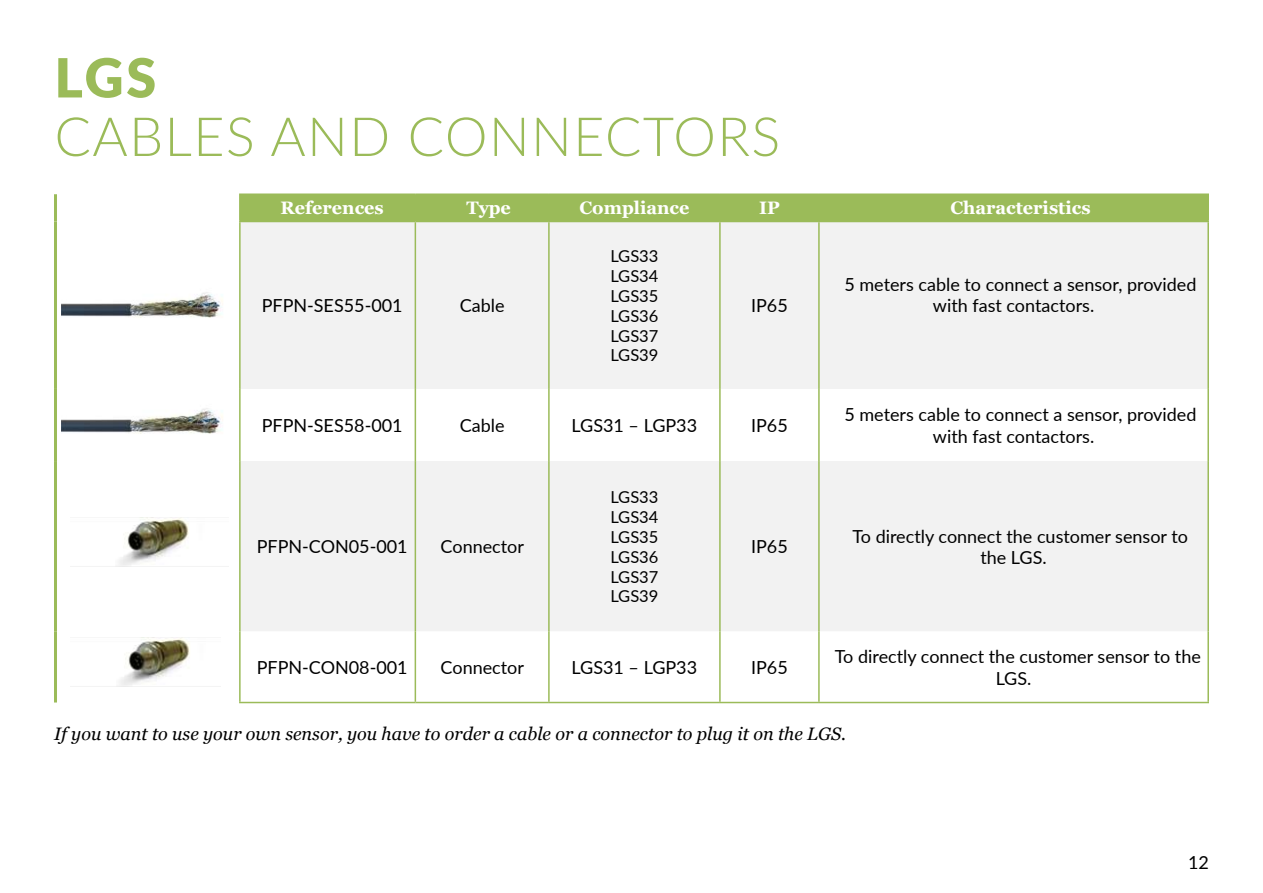
<style>
.page{position:relative;width:1263px;height:893px;background:#fff}
.page>*{position:absolute;margin:0;border:0;box-sizing:border-box;transform-origin:0 0}
.t1{font:300 54px "Lato";letter-spacing:.025em;color:#9bbb59}
.t2{font:900 54px "Lato";color:#9bbb59}
.t3{font:18px/21.6px "Lato";color:#000}
.t4{font:italic 18px "Georgia";color:#000}
.t5{font:700 18px "Georgia";color:#fff}
.t6{font:16.5px/19.8px "Lato";color:#000;text-align:justify}
</style>
<div class="page">
<svg style="left:241px;top:222px;width:966px;height:409px;fill:#f2f2f2"></svg>
<hr style="left:239px;top:221px;width:176px;height:1px;background:#9bbb59">
<hr style="left:415px;top:221px;width:134px;height:1px;background:#9bbb59">
<hr style="left:549px;top:221px;width:171px;height:1px;background:#9bbb59">
<hr style="left:720px;top:221px;width:99px;height:1px;background:#9bbb59">
<hr style="left:819px;top:221px;width:390px;height:1px;background:#9bbb59">
<hr style="left:239px;top:195px;width:2px;height:26px;background:#9bbb59">
<div style="left:241px;top:195px;width:966px;height:26px;background:#9bbb59"></div>
<hr style="left:239px;top:222px;width:2px;height:167px;background:#9bbb59">
<hr style="left:415px;top:222px;width:1px;height:167px;background:#9bbb59">
<hr style="left:239px;top:389px;width:2px;height:72px;background:#9bbb59">
<hr style="left:415px;top:389px;width:1px;height:72px;background:#9bbb59">
<hr style="left:239px;top:461px;width:2px;height:170px;background:#9bbb59">
<hr style="left:415px;top:461px;width:1px;height:170px;background:#9bbb59">
<hr style="left:239px;top:631px;width:2px;height:71px;background:#9bbb59">
<hr style="left:415px;top:631px;width:1px;height:71px;background:#9bbb59">
<hr style="left:548px;top:195px;width:2px;height:26px;background:#9bbb59">
<hr style="left:719px;top:195px;width:2px;height:26px;background:#9bbb59">
<hr style="left:818px;top:195px;width:2px;height:26px;background:#9bbb59">
<hr style="left:1207px;top:195px;width:2px;height:26px;background:#9bbb59">
<hr style="left:548px;top:222px;width:2px;height:167px;background:#9bbb59">
<hr style="left:719px;top:222px;width:2px;height:167px;background:#9bbb59">
<hr style="left:818px;top:222px;width:2px;height:167px;background:#9bbb59">
<hr style="left:1207px;top:222px;width:2px;height:167px;background:#9bbb59">
<hr style="left:548px;top:389px;width:2px;height:72px;background:#9bbb59">
<hr style="left:719px;top:389px;width:2px;height:72px;background:#9bbb59">
<hr style="left:818px;top:389px;width:2px;height:72px;background:#9bbb59">
<hr style="left:1207px;top:389px;width:2px;height:72px;background:#9bbb59">
<hr style="left:548px;top:461px;width:2px;height:170px;background:#9bbb59">
<hr style="left:719px;top:461px;width:2px;height:170px;background:#9bbb59">
<hr style="left:818px;top:461px;width:2px;height:170px;background:#9bbb59">
<hr style="left:1207px;top:461px;width:2px;height:170px;background:#9bbb59">
<hr style="left:548px;top:631px;width:2px;height:71px;background:#9bbb59">
<hr style="left:719px;top:631px;width:2px;height:71px;background:#9bbb59">
<hr style="left:818px;top:631px;width:2px;height:71px;background:#9bbb59">
<hr style="left:1207px;top:631px;width:2px;height:71px;background:#9bbb59">
<hr style="left:239px;top:193px;width:176px;height:2px;background:#9bbb59">
<hr style="left:415px;top:193px;width:134px;height:2px;background:#9bbb59">
<hr style="left:549px;top:193px;width:171px;height:2px;background:#9bbb59">
<hr style="left:720px;top:193px;width:99px;height:2px;background:#9bbb59">
<hr style="left:819px;top:193px;width:390px;height:2px;background:#9bbb59">
<hr style="left:54px;top:194px;width:3px;height:27px;background:#9bbb59">
<hr style="left:54px;top:221px;width:3px;height:168px;background:#9bbb59">
<hr style="left:54px;top:389px;width:3px;height:72px;background:#9bbb59">
<hr style="left:54px;top:461px;width:3px;height:170px;background:#9bbb59">
<hr style="left:54px;top:631px;width:3px;height:71px;background:#9bbb59">
<hr style="left:239px;top:702px;width:176px;height:1px;background:#9bbb59">
<hr style="left:415px;top:702px;width:134px;height:1px;background:#9bbb59">
<hr style="left:549px;top:702px;width:171px;height:1px;background:#9bbb59">
<hr style="left:720px;top:702px;width:99px;height:1px;background:#9bbb59">
<hr style="left:819px;top:702px;width:390px;height:1px;background:#9bbb59">
<img style="left:70px;top:517px;width:159px;height:50px">
<img style="left:70px;top:637px;width:150px;height:50px">
<img style="left:61px;top:408px;width:162px;height:26px">
<img style="left:61px;top:292px;width:162px;height:26px">
<h1 class="t2" style="left:54px;top:37px;width:103px">LGS</h1>
<h1 class="t1" style="left:54px;top:99px;width:727px">CABLES AND CONNECTORS</h1>
<p class="t5" style="left:281px;top:196px;width:105px">References</p>
<p class="t5" style="left:466px;top:196px;width:46px">Type</p>
<p class="t5" style="left:579px;top:196px;width:112px">Compliance</p>
<p class="t5" style="left:759px;top:196px;width:22px">IP</p>
<p class="t5" style="left:950px;top:196px;width:142px">Characteristics</p>
<p class="t3" style="left:262px;top:294px;width:142px">PFPN-SES55-001</p>
<p class="t3" style="left:460px;top:294px;width:46px">Cable</p>
<p class="t6" style="left:610px;top:246px;width:50px">LGS33<br>LGS34<br>LGS35<br>LGS36<br>LGS37<br>LGS39</p>
<p class="t3" style="left:751px;top:294px;width:38px">IP65</p>
<p class="t3" style="left:933px;top:273px;width:265px;text-indent:-88px">5 meters cable to connect a sensor, provided with fast contactors.</p>
<p class="t3" style="left:262px;top:414px;width:142px">PFPN-SES58-001</p>
<p class="t3" style="left:460px;top:414px;width:46px">Cable</p>
<p class="t3" style="left:572px;top:414px;width:127px">LGS31 – LGP33</p>
<p class="t3" style="left:751px;top:414px;width:38px">IP65</p>
<p class="t3" style="left:933px;top:403px;width:265px;text-indent:-88px">5 meters cable to connect a sensor, provided with fast contactors.</p>
<p class="t3" style="left:257px;top:535px;width:153px">PFPN-CON05-001</p>
<p class="t3" style="left:441px;top:535px;width:85px">Connector</p>
<p class="t6" style="left:610px;top:487px;width:50px">LGS33<br>LGS34<br>LGS35<br>LGS36<br>LGS37<br>LGS39</p>
<p class="t3" style="left:751px;top:535px;width:38px">IP65</p>
<p class="t3" style="left:980px;top:524px;width:209px;text-indent:-128px">To directly connect the customer sensor to the LGS.</p>
<p class="t3" style="left:257px;top:656px;width:153px">PFPN-CON08-001</p>
<p class="t3" style="left:441px;top:656px;width:85px">Connector</p>
<p class="t3" style="left:572px;top:656px;width:127px">LGS31 – LGP33</p>
<p class="t3" style="left:751px;top:656px;width:38px">IP65</p>
<p class="t3" style="left:835px;top:645px;width:368px;text-align:center">To directly connect the customer sensor to the<br>LGS.</p>
<p class="t4" style="left:54px;top:723px;width:794px">If you want to use your own sensor, you have to order a cable or a connector to plug it on the LGS.</p>
<p class="t3" style="left:1188px;top:851px;width:22px">12</p>
</div>
